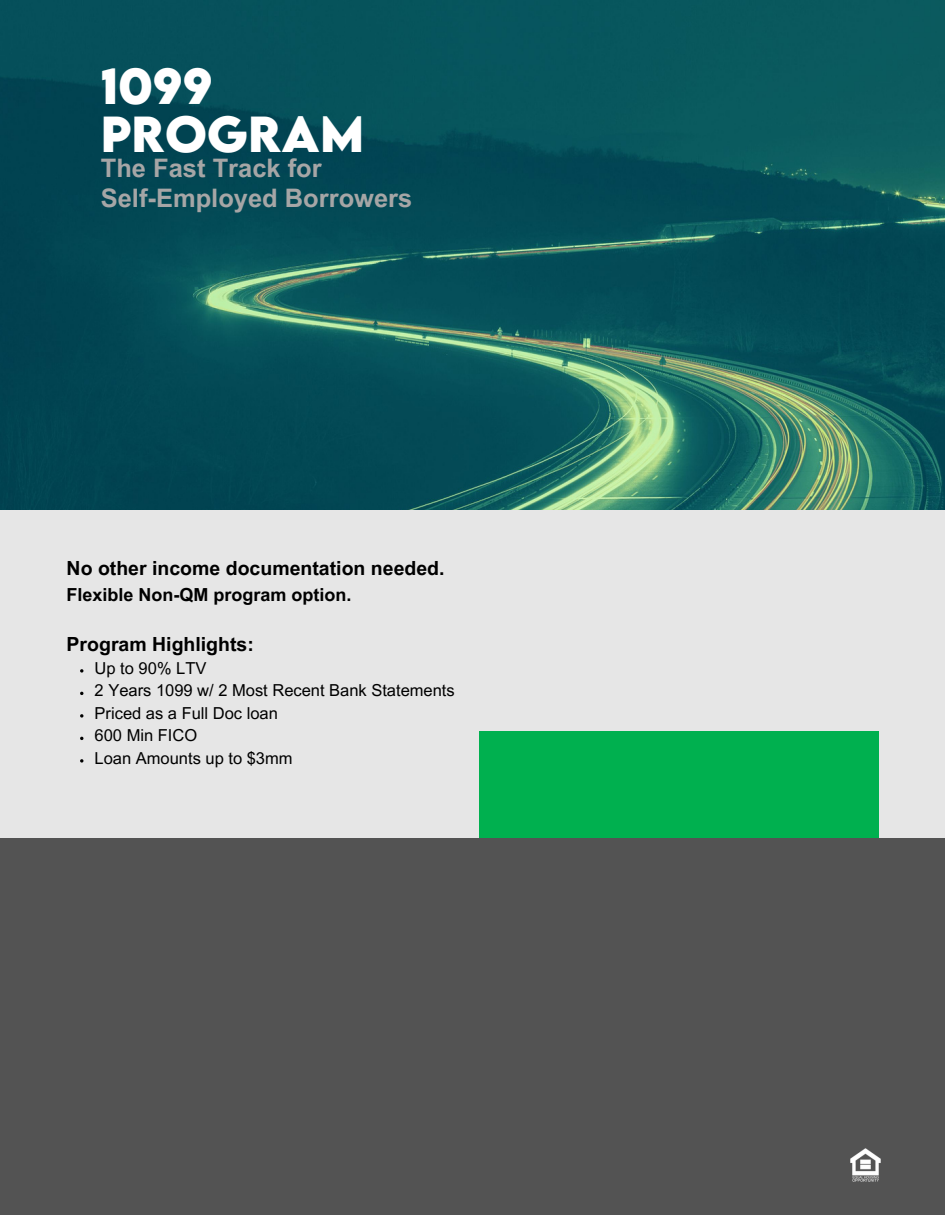
<style>
.page{position:relative;width:945px;height:1215px;background:#fff}
.page>*{position:absolute;margin:0;border:0;box-sizing:border-box;transform-origin:0 0}
.t1{font:700 45px/48.3px "LEMONMILK";letter-spacing:.09em;color:#fff}
.t2{font:700 25.5px/30.3px "Arial MT Pro";color:#a6a6a6}
.t3{font:700 19.5px "Arial MT Pro";color:#000}
.t4{font:700 18px "Arial MT Pro";color:#000}
.t5{font:16.5px "Arial MT Pro";color:#000}
</style>
<div class="page">
<div style="left:0;top:0;width:945px;height:1214px;background:#e6e6e6"></div>
<svg style="left:80px;top:669px;width:3px;height:4px"></svg>
<svg style="left:80px;top:714px;width:3px;height:4px"></svg>
<svg style="left:80px;top:759px;width:3px;height:4px"></svg>
<div style="left:479px;top:731px;width:399px;height:108px;background:#00b04f"></div>
<div style="left:0;top:839px;width:945px;height:376px;background:#535353"></div>
<img style="left:850px;top:1148px;width:31px;height:33px">
<img style="left:0;top:0;width:945px;height:510px">
<p class="t1" style="left:101px;top:61px;width:250px">1099<br>PROGRAM</p>
<p class="t2" style="left:101px;top:156px;width:313px">The Fast Track for<br>Self-Employed Borrowers</p>
<p class="t3" style="left:67px;top:561px;width:380px">No other income documentation needed.</p>
<h1 class="t4" style="left:67px;top:588px;width:287px">Flexible Non-QM program option.</h1>
<h2 class="t3" style="left:67px;top:637px;width:189px">Program Highlights:</h2>
<p class="t5" style="left:95px;top:662px;width:113px">Up to 90% LTV</p>
<h2 class="t5" style="left:95px;top:684px;width:362px">2 Years 1099 w/ 2 Most Recent Bank Statements</h2>
<p class="t5" style="left:95px;top:707px;width:185px">Priced as a Full Doc loan</p>
<p class="t5" style="left:95px;top:729px;width:104px">600 Min FICO</p>
<p class="t5" style="left:95px;top:752px;width:199px">Loan Amounts up to $3mm</p>
</div>
